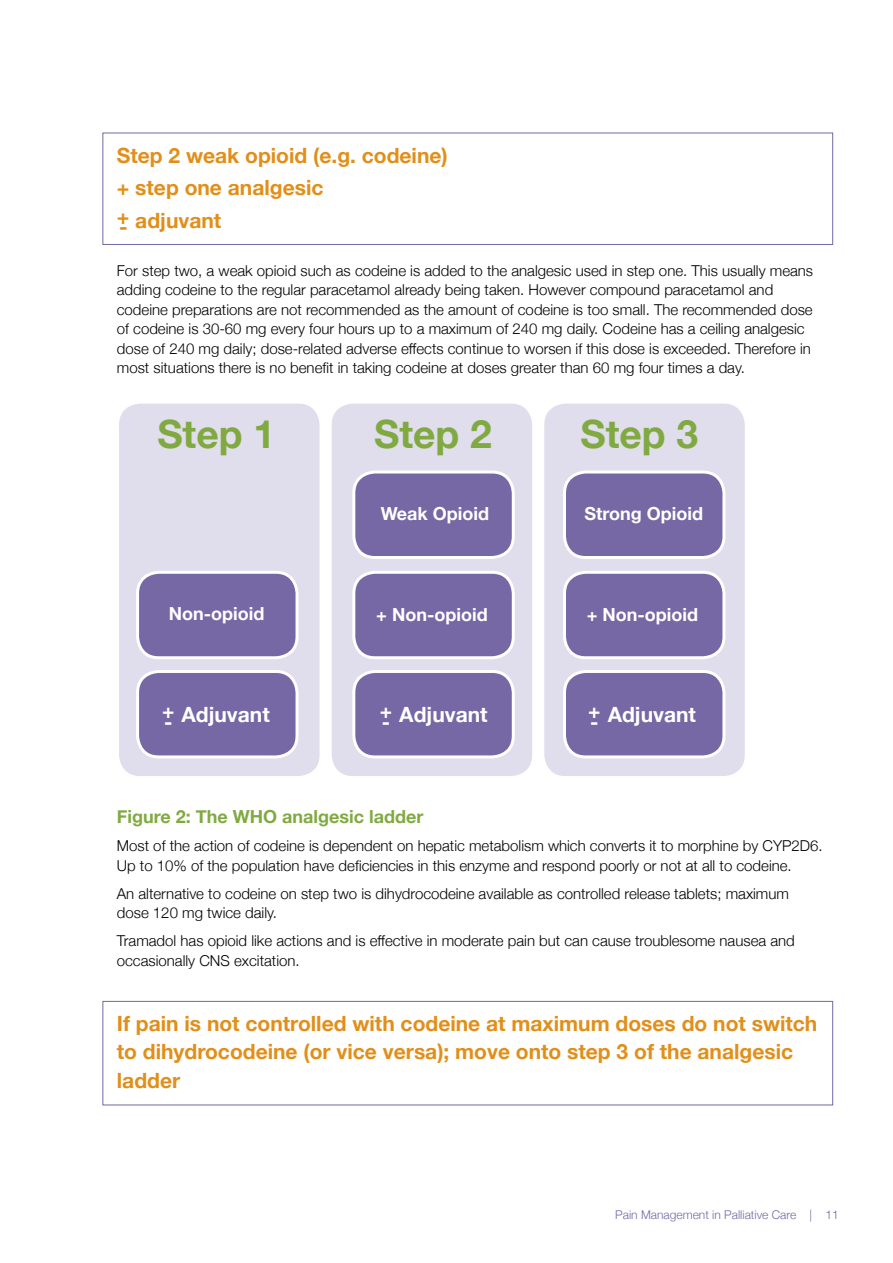
<style>
.page{position:relative;width:893px;height:1263px;background:#fff}
.page>*{position:absolute;margin:0;border:0;box-sizing:border-box;transform-origin:0 0}
.t1{font:700 39px "Helvetica Neue";color:#80aa41}
.t2{font:700 21px/32.7px "Helvetica Neue";color:#e18f19}
.t3{font:700 21px "Helvetica Neue";color:#fff}
.t4{font:700 20.55px "Helvetica Neue";color:#fff}
.t5{font:700 18px "Helvetica Neue";color:#fff}
.t6{font:700 18px "Helvetica Neue";color:#80aa41}
.t7{font:300 15px/19.5px "Helvetica Neue";color:#000}
.t8{font:300 12px "Helvetica Neue";color:#7568a4}
</style>
<div class="page">
<div style="left:103px;top:133px;width:730px;height:112px;border:1px solid #7568a4"></div>
<div style="left:103px;top:1001px;width:730px;height:104px;border:1px solid #7568a4"></div>
<div style="left:119px;top:404px;width:201px;height:372px;background:#e0ddec;border-radius:21px"></div>
<div style="left:332px;top:404px;width:200px;height:372px;background:#e0ddec;border-radius:21px"></div>
<div style="left:544px;top:404px;width:201px;height:372px;background:#e0ddec;border-radius:21px"></div>
<div style="left:354px;top:472px;width:159px;height:85px;background:#7568a4;border-radius:21px"></div>
<div style="left:352px;top:470px;width:163px;height:89px;border:3px solid #fff;border-radius:21px"></div>
<div style="left:354px;top:572px;width:159px;height:86px;background:#7568a4;border-radius:21px"></div>
<div style="left:352px;top:571px;width:163px;height:88px;border:3px solid #fff;border-radius:21px"></div>
<div style="left:354px;top:671px;width:159px;height:86px;background:#7568a4;border-radius:21px"></div>
<div style="left:352px;top:670px;width:163px;height:88px;border:3px solid #fff;border-radius:21px"></div>
<div style="left:564px;top:472px;width:160px;height:85px;background:#7568a4;border-radius:21px"></div>
<div style="left:563px;top:470px;width:162px;height:89px;border:3px solid #fff;border-radius:21px"></div>
<div style="left:564px;top:572px;width:160px;height:86px;background:#7568a4;border-radius:21px"></div>
<div style="left:563px;top:571px;width:162px;height:88px;border:3px solid #fff;border-radius:21px"></div>
<div style="left:564px;top:671px;width:160px;height:86px;background:#7568a4;border-radius:21px"></div>
<div style="left:563px;top:670px;width:162px;height:88px;border:3px solid #fff;border-radius:21px"></div>
<div style="left:138px;top:572px;width:159px;height:86px;background:#7568a4;border-radius:21px"></div>
<div style="left:136px;top:571px;width:163px;height:88px;border:3px solid #fff;border-radius:21px"></div>
<div style="left:138px;top:671px;width:159px;height:86px;background:#7568a4;border-radius:21px"></div>
<div style="left:136px;top:670px;width:163px;height:88px;border:3px solid #fff;border-radius:21px"></div>
<h2 class="t2" style="left:117px;top:139px;width:332px">Step 2 weak opioid (e.g. codeine) + step one analgesic<br>+ adjuvant</h2>
<p class="t7" style="left:117px;top:260px;width:698px">For step two, a weak opioid such as codeine is added to the analgesic used in step one. This usually means adding codeine to the regular paracetamol already being taken. However compound paracetamol and codeine preparations are not recommended as the amount of codeine is too small. The recommended dose of codeine is 30-60 mg every four hours up to a maximum of 240 mg daily. Codeine has a ceiling analgesic dose of 240 mg daily; dose-related adverse effects continue to worsen if this dose is exceeded. Therefore in most situations there is no benefit in taking codeine at doses greater than 60 mg four times a day.</p>
<h2 class="t2" style="left:119px;top:210px;width:10px">-</h2>
<h1 class="t1" style="left:157px;top:403px;width:119px">Step 1</h1>
<h1 class="t1" style="left:374px;top:403px;width:119px">Step 2</h1>
<h1 class="t1" style="left:580px;top:403px;width:119px">Step 3</h1>
<p class="t5" style="left:169px;top:599px;width:97px">Non-opioid</p>
<h2 class="t3" style="left:162px;top:698px;width:109px"><sup>+</sup> Adjuvant</h2>
<h3 class="t4" style="left:164px;top:706px;width:10px">-</h3>
<p class="t5" style="left:381px;top:499px;width:110px">Weak Opioid</p>
<p class="t5" style="left:584px;top:499px;width:120px">Strong Opioid</p>
<p class="t5" style="left:376px;top:600px;width:113px">+ Non-opioid</p>
<p class="t5" style="left:587px;top:600px;width:113px">+ Non-opioid</p>
<h2 class="t3" style="left:380px;top:698px;width:109px"><sup>+</sup> Adjuvant</h2>
<h3 class="t4" style="left:382px;top:706px;width:10px">-</h3>
<h2 class="t3" style="left:588px;top:698px;width:109px"><sup>+</sup> Adjuvant</h2>
<h3 class="t4" style="left:590px;top:706px;width:10px">-</h3>
<p class="t6" style="left:117px;top:803px;width:308px">Figure 2: The WHO analgesic ladder</p>
<p class="t7" style="left:117px;top:835px;width:707px">Most of the action of codeine is dependent on hepatic metabolism which converts it to morphine by CYP2D6.<br>Up to 10% of the population have deficiencies in this enzyme and respond poorly or not at all to codeine.</p>
<p class="t7" style="left:117px;top:883px;width:674px">An alternative to codeine on step two is dihydrocodeine available as controlled release tablets; maximum dose 120 mg twice daily.</p>
<p class="t7" style="left:117px;top:930px;width:679px">Tramadol has opioid like actions and is effective in moderate pain but can cause troublesome nausea and occasionally CNS excitation.</p>
<h2 class="t2" style="left:117px;top:1010px;width:702px;line-height:28.5px">If pain is not controlled with codeine at maximum doses do not switch to dihydrocodeine (or vice versa); move onto step 3 of the analgesic ladder</h2>
<p class="t8" style="left:615px;top:1204px;width:225px">Pain Management in Palliative Care | 11</p>
</div>
